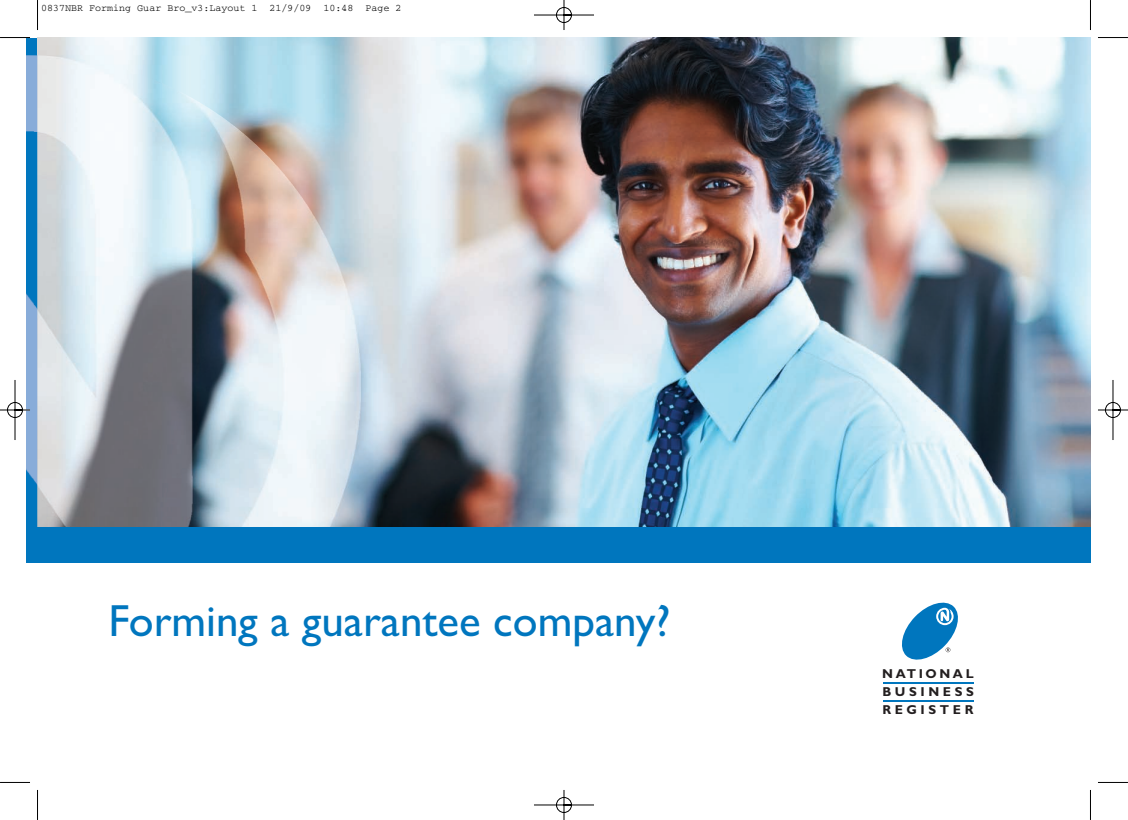
<style>
.page{position:relative;width:1128px;height:820px;background:#fff}
.page>*{position:absolute;margin:0;border:0;box-sizing:border-box;transform-origin:0 0}
.t1{font:45px "Gill Sans";color:#0076be}
.t2{font:700 12.88px/17.6px "Gill Sans";letter-spacing:.28em;color:#231f20;text-align:justify}
.t3{font:10px "Courier";color:#000}
</style>
<div class="page">
<img style="left:0;top:0;width:1127px;height:819px">
<p class="t3" style="left:41px;top:5px;width:362px">0837NBR Forming Guar Bro_v3:Layout 1 21/9/09 10:48 Page 2</p>
<h1 class="t1" style="left:108px;top:594px;width:563px">Forming a guarantee company?</h1>
<p class="t2" style="left:882px;top:666px;width:93px">NATIONAL BUSINESS REGISTER</p>
</div>
